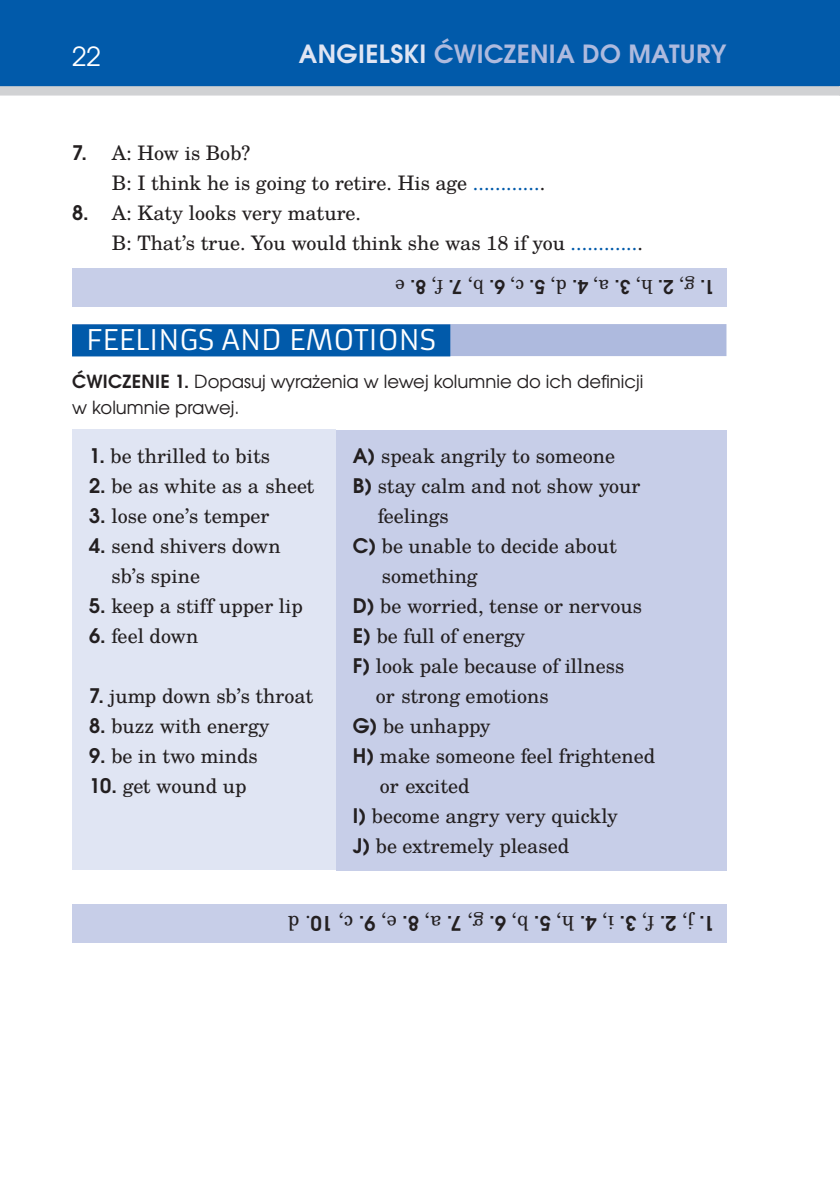
<style>
.page{position:relative;width:840px;height:1191px;background:#fff}
.page>*{position:absolute;margin:0;border:0;box-sizing:border-box;transform-origin:0 0}
.srodtytul{font:28px "Armata";color:#fff}
.t1{font:26.2px "Te X Gyre Adventor";color:#fff}
.t2{font:700 25px "Te X Gyre Adventor";letter-spacing:.015em;color:#aebade}
.tekst_angielski{font:20px/30px "Te X Gyre Schola";color:#231f20}
.t3{font:700 20px "Te X Gyre Adventor";color:#231f20}
.t4{font:700 19px "Te X Gyre Adventor";color:#231f20}
.tekst_polski{font:18px/26px "Te X Gyre Adventor";color:#231f20}
.s1{color:#e0e5f3}
.s2{font-family:"Te X Gyre Adventor";font-weight:700}
.s3{color:#015aaa}
.s4{font-family:"Te X Gyre Schola";font-weight:400}
.s5{font-weight:700}
</style>
<div class="page">
<div style="left:0;top:0;width:839px;height:91px;background:#015aaa"></div>
<div style="left:0;top:86px;width:839px;height:10px;background:#d1d2d4"></div>
<hr style="left:839px;top:0;width:1px;height:91px;background:#015aaa">
<div style="left:72px;top:324px;width:654px;height:32px;background:#aebade"></div>
<div style="left:72px;top:324px;width:378px;height:32px;background:#015aaa"></div>
<div style="left:72px;top:269px;width:654px;height:38px;background:#c7cee8"></div>
<div style="left:72px;top:430px;width:263px;height:440px;background:#e0e5f3"></div>
<div style="left:335px;top:430px;width:391px;height:440px;background:#c7cee8"></div>
<div style="left:72px;top:904px;width:654px;height:39px;background:#c7cee8"></div>
<h2 class="t1" style="left:72px;top:36px;width:31px">22</h2>
<p class="t2" style="left:299px;top:32px;width:428px"><span class="s1">ANGIELSKI</span> ĆWICZENIA DO MATURY</p>
<p class="tekst_angielski" style="left:72px;top:137px;width:180px"><span class="s2">7.</span> A: How is Bob?</p>
<p class="tekst_angielski" style="left:112px;top:167px;width:434px">B: I think he is going to retire. His age <span class="s3">............</span>.</p>
<p class="tekst_angielski" style="left:72px;top:197px;width:290px"><span class="s2">8.</span> A: Katy looks very mature.</p>
<p class="tekst_angielski" style="left:112px;top:227px;width:532px">B: That’s true. You would think she was 18 if you <span class="s3">............</span>.</p>
<p class="t4" style="left:714px;top:304px;width:321px;rotate:-180deg">1.<span class="s4">g,</span>2.<span class="s4">h,</span>3.<span class="s4">a,</span>4.<span class="s4">d,</span>5.<span class="s4">c,</span>6.<span class="s4">b,</span>7.<span class="s4">f,</span>8.<span class="s4">e</span></p>
<p class="srodtytul" style="left:86px;top:323px;width:351px">FEELINGS AND EMOTIONS</p>
<p class="tekst_polski" style="left:72px;top:367px;width:572px"><span class="s5">ĆWICZENIE 1.</span> Dopasuj wyrażenia w lewej kolumnie do ich definicji w kolumnie prawej.</p>
<p class="tekst_angielski" style="left:89px;top:440px;width:182px"><span class="s2">1.</span> be thrilled to bits</p>
<p class="tekst_angielski" style="left:89px;top:470px;width:227px"><span class="s2">2.</span> be as white as a sheet</p>
<p class="tekst_angielski" style="left:89px;top:500px;width:182px"><span class="s2">3.</span> lose one’s temper</p>
<p class="tekst_angielski" style="left:111px;top:530px;width:170px;text-indent:-22px"><span class="s2">4.</span> send shivers down sb’s spine</p>
<p class="tekst_angielski" style="left:89px;top:590px;width:215px"><span class="s2">5.</span> keep a stiff upper lip</p>
<p class="tekst_angielski" style="left:89px;top:620px;width:111px"><span class="s2">6.</span> feel down</p>
<p class="tekst_angielski" style="left:353px;top:440px;width:263px"><span class="s2">A)</span> speak angrily to someone</p>
<p class="tekst_angielski" style="left:353px;top:470px;width:289px"><span class="s2">B)</span> stay calm and not show your</p>
<p class="tekst_angielski" style="left:377px;top:500px;width:72px">feelings</p>
<p class="tekst_angielski" style="left:353px;top:530px;width:265px"><span class="s2">C)</span> be unable to decide about</p>
<p class="tekst_angielski" style="left:381px;top:560px;width:97px">something</p>
<p class="tekst_angielski" style="left:353px;top:590px;width:290px"><span class="s2">D)</span> be worried, tense or nervous</p>
<p class="tekst_angielski" style="left:353px;top:620px;width:174px"><span class="s2">E)</span> be full of energy</p>
<p class="tekst_angielski" style="left:353px;top:650px;width:273px"><span class="s2">F)</span> look pale because of illness</p>
<p class="tekst_angielski" style="left:375px;top:680px;width:174px">or strong emotions</p>
<p class="tekst_angielski" style="left:353px;top:710px;width:139px"><span class="s2">G)</span> be unhappy</p>
<p class="tekst_angielski" style="left:353px;top:740px;width:303px"><span class="s2">H)</span> make someone feel frightened</p>
<p class="tekst_angielski" style="left:379px;top:770px;width:91px">or excited</p>
<p class="tekst_angielski" style="left:353px;top:800px;width:266px"><span class="s2">I)</span> become angry very quickly</p>
<p class="tekst_angielski" style="left:353px;top:830px;width:217px"><span class="s2">J)</span> be extremely pleased</p>
<p class="tekst_angielski" style="left:89px;top:680px;width:225px"><span class="s2">7.</span> jump down sb’s throat</p>
<p class="tekst_angielski" style="left:89px;top:710px;width:182px"><span class="s2">8.</span> buzz with energy</p>
<p class="tekst_angielski" style="left:89px;top:740px;width:170px"><span class="s2">9.</span> be in two minds</p>
<p class="tekst_angielski" style="left:89px;top:770px;width:159px"><span class="s2">10.</span> get wound up</p>
<p class="t3" style="left:714px;top:940px;width:428px;rotate:-180deg">1. <span class="s4">j,</span> 2. <span class="s4">f,</span> 3. <span class="s4">i,</span> 4. <span class="s4">h,</span> 5. <span class="s4">b,</span> 6. <span class="s4">g,</span> 7. <span class="s4">a,</span> 8. <span class="s4">e,</span> 9. <span class="s4">c,</span> 10<span class="s4">. d</span></p>
</div>
